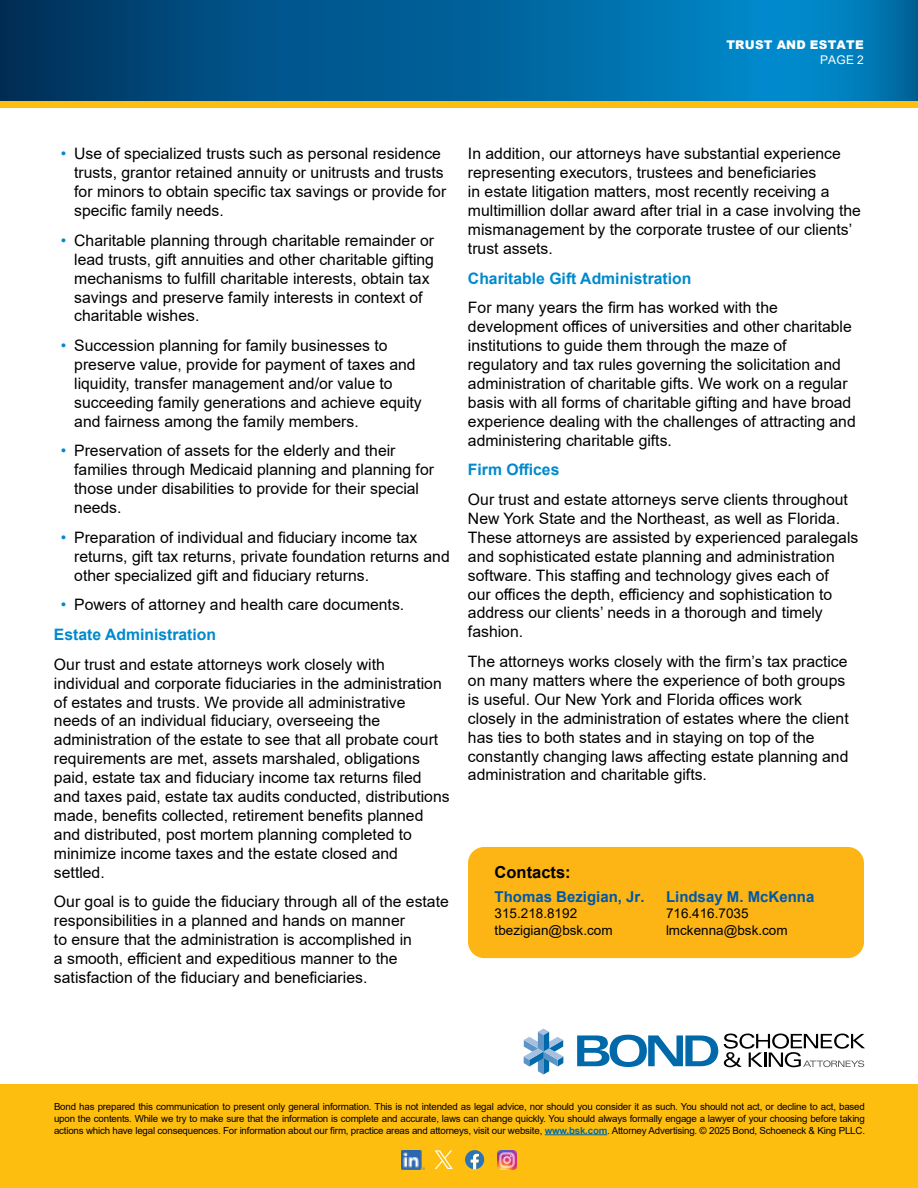
<style>
.page{position:relative;width:918px;height:1188px;background:#fff}
.page>*{position:absolute;margin:0;border:0;box-sizing:border-box;transform-origin:0 0}
.t1{font:700 16.5px "Arial";color:#000}
.t2{font:15.75px/18.9px "Arial";color:#000}
.t3{font:700 15.75px "Arial";color:#0089cc}
.t4{font:700 15px "Arial";color:#0058a9}
.t5{font:13.5px/16.2px "Arial";color:#000}
.t6{font:900 12px "Arial";letter-spacing:.02em;color:#fff}
.t7{font:12px "Arial";color:#fff}
.t8{font:9.75px/11.7px "Arial";letter-spacing:-.02em;color:#000;text-align:justify}
.s1{color:#0089cc}
.s2{font-weight:700;color:#0089cc}
.s3{font-weight:700;color:#0069aa}
</style>
<div class="page">
<div style="left:0;top:54px;width:918px;height:54px;background:#febe10"></div>
<svg style="left:524px;top:1029px;width:39px;height:45px"></svg>
<svg style="left:577px;top:1035px;width:141px;height:32px"></svg>
<svg style="left:724px;top:1034px;width:141px;height:33px"></svg>
<svg style="left:0;top:0;width:918px;height:101px;background:#006199"></svg>
<div style="left:468px;top:847px;width:396px;height:111px;background:#fcb515;border-radius:16px"></div>
<div style="left:0;top:1084px;width:918px;height:104px;background:#febe10"></div>
<hr style="left:545px;top:1134px;width:62px;height:1px;background:#0069aa">
<img style="left:402px;top:1151px;width:22px;height:19px">
<svg style="left:465px;top:1150px;width:19px;height:19px"></svg>
<img style="left:497px;top:1150px;width:19px;height:19px">
<svg style="left:435px;top:1150px;width:18px;height:19px"></svg>
<p class="t6" style="left:726px;top:36px;width:139px">TRUST AND ESTATE</p>
<p class="t7" style="left:820px;top:51px;width:45px">PAGE 2</p>
<p class="t2" style="left:74px;top:144px;width:374px;text-indent:-13px"><span class="s1">•</span> Use of specialized trusts such as personal residence trusts, grantor retained annuity or unitrusts and trusts for minors to obtain specific tax savings or provide for specific family needs.</p>
<p class="t2" style="left:74px;top:231px;width:361px;text-indent:-13px"><span class="s1">•</span> Charitable planning through charitable remainder or lead trusts, gift annuities and other charitable gifting mechanisms to fulfill charitable interests, obtain tax savings and preserve family interests in context of charitable wishes.</p>
<p class="t2" style="left:74px;top:336px;width:349px;text-indent:-13px"><span class="s1">•</span> Succession planning for family businesses to preserve value, provide for payment of taxes and liquidity, transfer management and/or value to succeeding family generations and achieve equity and fairness among the family members.</p>
<p class="t2" style="left:74px;top:441px;width:361px;text-indent:-13px"><span class="s1">•</span> Preservation of assets for the elderly and their families through Medicaid planning and planning for those under disabilities to provide for their special needs.</p>
<p class="t2" style="left:74px;top:528px;width:377px;text-indent:-13px"><span class="s1">•</span> Preparation of individual and fiduciary income tax returns, gift tax returns, private foundation returns and other specialized gift and fiduciary returns.</p>
<p class="t2" style="left:54px;top:590px;width:352px;line-height:29.7px;text-indent:7px"><span class="s1">•</span> Powers of attorney and health care documents.<br><span class="s2">Estate Administration</span></p>
<p class="t2" style="left:54px;top:655px;width:397px">Our trust and estate attorneys work closely with individual and corporate fiduciaries in the administration of estates and trusts. We provide all administrative needs of an individual fiduciary, overseeing the administration of the estate to see that all probate court requirements are met, assets marshaled, obligations paid, estate tax and fiduciary income tax returns filed and taxes paid, estate tax audits conducted, distributions made, benefits collected, retirement benefits planned and distributed, post mortem planning completed to minimize income taxes and the estate closed and settled.</p>
<p class="t2" style="left:54px;top:892px;width:396px">Our goal is to guide the fiduciary through all of the estate responsibilities in a planned and hands on manner<br>to ensure that the administration is accomplished in<br>a smooth, efficient and expeditious manner to the satisfaction of the fiduciary and beneficiaries.</p>
<p class="t2" style="left:468px;top:144px;width:394px">In addition, our attorneys have substantial experience representing executors, trustees and beneficiaries<br>in estate litigation matters, most recently receiving a multimillion dollar award after trial in a case involving the mismanagement by the corporate trustee of our clients’ trust assets.</p>
<p class="t3" style="left:468px;top:267px;width:225px">Charitable Gift Administration</p>
<p class="t2" style="left:468px;top:298px;width:389px">For many years the firm has worked with the development offices of universities and other charitable institutions to guide them through the maze of regulatory and tax rules governing the solicitation and administration of charitable gifts. We work on a regular basis with all forms of charitable gifting and have broad experience dealing with the challenges of attracting and administering charitable gifts.</p>
<p class="t3" style="left:468px;top:459px;width:93px">Firm Offices</p>
<p class="t2" style="left:468px;top:490px;width:392px">Our trust and estate attorneys serve clients throughout New York State and the Northeast, as well as Florida.<br>These attorneys are assisted by experienced paralegals and sophisticated estate planning and administration software. This staffing and technology gives each of<br>our offices the depth, efficiency and sophistication to address our clients’ needs in a thorough and timely fashion.</p>
<p class="t2" style="left:468px;top:652px;width:382px">The attorneys works closely with the firm’s tax practice on many matters where the experience of both groups is useful. Our New York and Florida offices work closely in the administration of estates where the client has ties to both states and in staying on top of the constantly changing laws affecting estate planning and administration and charitable gifts.</p>
<p class="t1" style="left:495px;top:860px;width:78px">Contacts:</p>
<p class="t4" style="left:495px;top:886px;width:152px">Thomas Bezigian, Jr.</p>
<p class="t5" style="left:495px;top:905px;width:119px">315.218.8192 tbezigian@bsk.com</p>
<p class="t4" style="left:666px;top:886px;width:150px">Lindsay M. McKenna</p>
<p class="t5" style="left:666px;top:905px;width:123px">716.416.7035 lmckenna@bsk.com</p>
<p class="t8" style="left:54px;top:1101px;width:813px">Bond has prepared this communication to present only general information. This is not intended as legal advice, nor should you consider it as such. You should not act, or decline to act, based upon the contents. While we try to make sure that the information is complete and accurate, laws can change quickly. You should always formally engage a lawyer of your choosing before taking actions which have legal consequences. For information about our firm, practice areas and attorneys, visit our website, <span class="s3">www.bsk.com</span>. Attorney Advertising. © 2025 Bond, Schoeneck &amp; King PLLC.</p>
</div>
